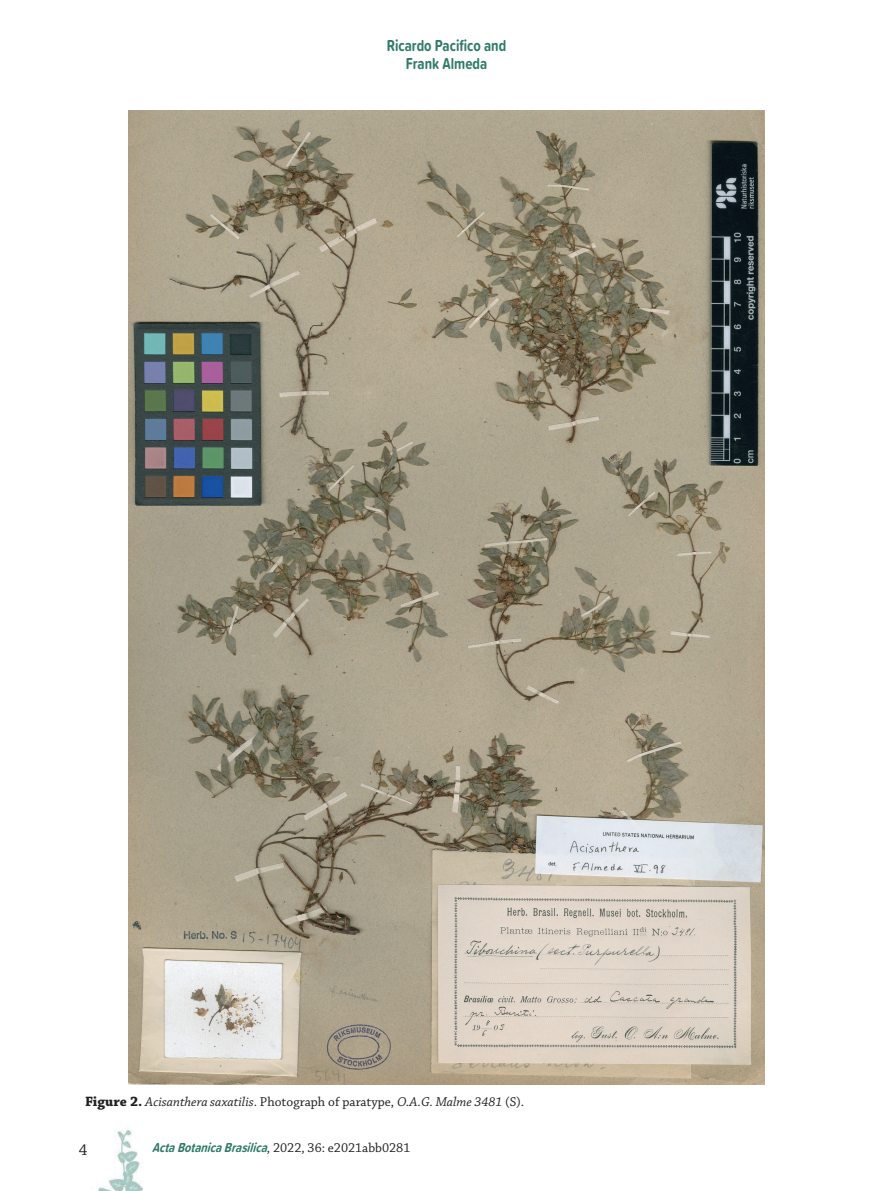
<style>
.page{position:relative;width:893px;height:1191px;background:#fff}
.page>*{position:absolute;margin:0;border:0;box-sizing:border-box;transform-origin:0 0}
.t1{font:700 16.5px/18px "Proxima Soft Cond";color:#2f7b67;text-align:center;scale:.91 1}
.t2{font:16.5px "Chaparral Pro";color:#231f20}
.t3{font:italic 13.5px "Chaparral Pro";color:#231f20}
.t4{font:italic 700 13.5px "Proxima Soft Cond";color:#2f7b67;scale:.95 1}
.s1{font-weight:700;font-style:normal;font-size:14.25px}
.s2{font-style:normal}
.s3{font-family:"Chaparral Pro";font-weight:400;font-style:normal;color:#231f20}
</style>
<div class="page">
<img style="left:98px;top:1130px;width:45px;height:61px">
<img style="left:129px;top:110px;width:635px;height:974px">
<p class="t1" style="left:387px;top:36px;width:133px">Ricardo Pacifico and<br>Frank Almeda</p>
<p class="t3" style="left:85px;top:1094px;width:440px"><span class="s1">Figure 2.</span> Acisanthera saxatilis<span class="s2">. Photograph of paratype,</span> O.A.G. Malme 3481 <span class="s2">(S).</span></p>
<p class="t2" style="left:79px;top:1141px;width:10px">4</p>
<p class="t4" style="left:152px;top:1137px;width:274px">ActaBotanicaBrasilica<span class="s3">, 2 0 2 2 , 3 6 : e 2 0 2 1 a b b 0 2 8 1</span></p>
</div>
